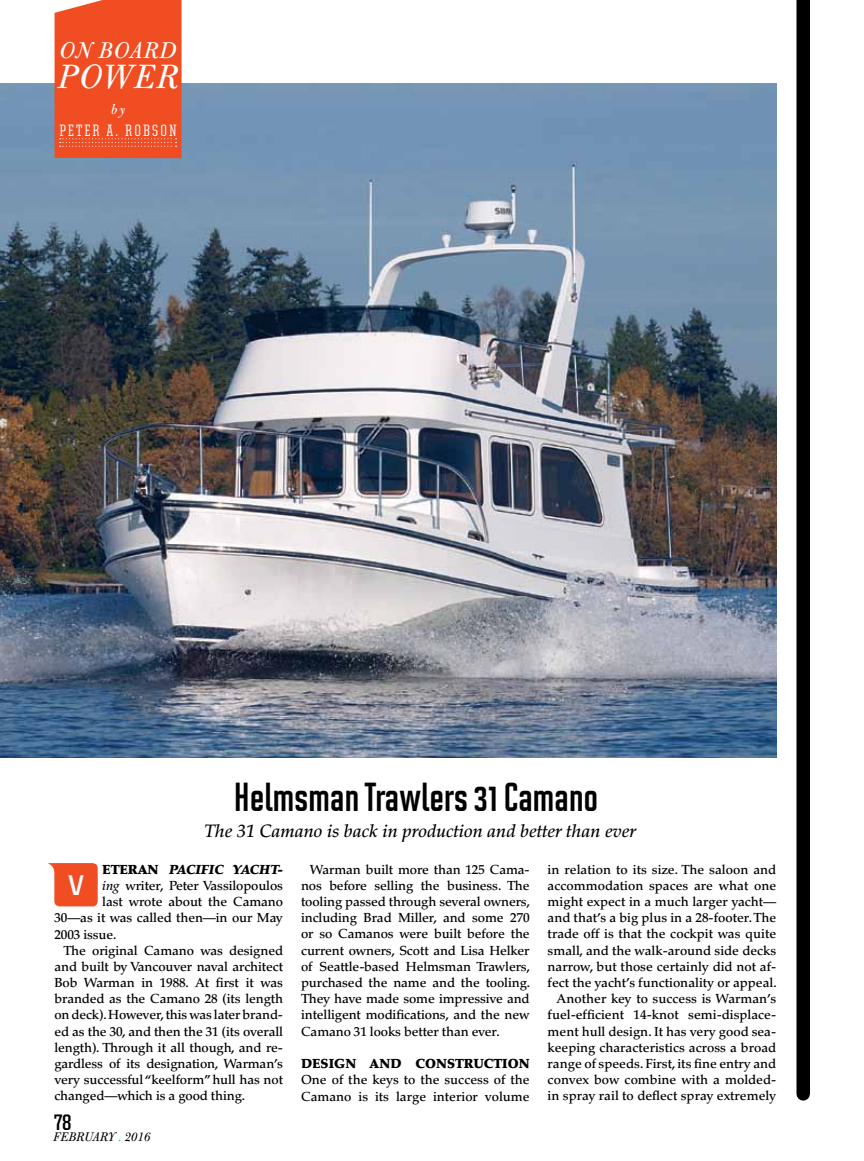
<style>
.page{position:relative;width:864px;height:1161px;background:#fff}
.page>*{position:absolute;margin:0;border:0;box-sizing:border-box;transform-origin:0 0}
.t1{font:700 40.5px "Solano Gothic MVB Pro";letter-spacing:-.01em;color:#000;scale:.93 1}
.t2{font:italic 36.15px "Bulmer MT Std";color:#fff}
.t3{font:700 28.5px "United Sans Reg";color:#fff}
.t4{font:italic 24.45px "Bulmer MT Std";letter-spacing:.025em;color:#fff}
.t5{font:700 22.5px "United Serif Cond";color:#000}
.t6{font:italic 500 18px "Palatino LT Std";color:#000}
.t7{font:500 16.5px "United Serif Cond";letter-spacing:.14em;color:#fff}
.t8{font:italic 15px "Bulmer MT Std";color:#fff}
.t9{font:italic 13.5px "Bulmer MT Std";letter-spacing:-.01em;color:#000}
.t10{font:500 13.2px/16.2px "Palatino LT Std";color:#000;text-align:justify}
.t11{font:900 13.2px "Palatino LT Std";color:#000}
.t12{font:italic 900 13.2px "Palatino LT Std";letter-spacing:-.01em;color:#000}
.s1{font-style:normal}
.s2{font-style:italic}
.s3{color:#00b9f1}
</style>
<div class="page">
<div style="left:796px;top:0;width:14px;height:1094px;background:#000"></div>
<img style="left:0;top:84px;width:777px;height:673px">
<svg style="left:47px;top:863px;width:51px;height:43px;background:#f26743"></svg>
<div style="left:55px;top:0;width:127px;height:158px;background:#f04d23"></div>
<h3 class="t4" style="left:59px;top:36px;width:119px">ON BOARD</h3>
<h2 class="t2" style="left:57px;top:56px;width:123px">POWER</h2>
<p class="t8" style="left:111px;top:101px;width:16px">BY</p>
<p class="t7" style="left:60px;top:122px;width:118px">PETER A. ROBSON</p>
<h1 class="t1" style="left:233px;top:775px;width:394px">Helmsman Trawlers 31 Camano</h1>
<h3 class="t6" style="left:204px;top:820px;width:433px">The 31 Camano is back in production and better than ever</h3>
<p class="t12" style="left:102px;top:861px;width:182px"><span class="s1">ETERAN</span> PACIFIC YACHT-</p>
<p class="t10" style="left:102px;top:878px;width:182px"><span class="s2">ing</span> writer, Peter Vassilopoulos</p>
<p class="t10" style="left:102px;top:894px;width:182px">last wrote about the Camano</p>
<p class="t10" style="left:54px;top:910px;width:230px">30—as it was called then—in our May</p>
<p class="t10" style="left:54px;top:926px;width:63px">2003 issue.</p>
<p class="t10" style="left:63px;top:942px;width:221px">The original Camano was designed</p>
<p class="t10" style="left:54px;top:959px;width:230px">and built by Vancouver naval architect</p>
<p class="t10" style="left:54px;top:975px;width:230px">Bob Warman in 1988. At first it was</p>
<p class="t10" style="left:54px;top:991px;width:230px">branded as the Camano 28 (its length</p>
<p class="t10" style="left:54px;top:1007px;width:230px">on deck). However, this was later brand-</p>
<p class="t10" style="left:54px;top:1023px;width:230px">ed as the 30, and then the 31 (its overall</p>
<p class="t10" style="left:54px;top:1040px;width:230px">length). Through it all though, and re-</p>
<p class="t10" style="left:54px;top:1056px;width:230px">gardless of its designation, Warman’s</p>
<p class="t10" style="left:54px;top:1072px;width:230px">very successful “keelform” hull has not</p>
<p class="t10" style="left:54px;top:1088px;width:192px">changed—which is a good thing.</p>
<h3 class="t3" style="left:68px;top:869px;width:17px">V</h3>
<h3 class="t5" style="left:54px;top:1111px;width:19px">78</h3>
<p class="t9" style="left:53px;top:1129px;width:99px">FEBRUARY <span class="s3">.</span> 2016</p>
<p class="t10" style="left:301px;top:861px;width:231px;text-indent:9px">Warman built more than 125 Cama&shy;nos before selling the business. The tooling passed through several owners, including Brad Miller, and some 270 or so Camanos were built before the current owners, Scott and Lisa Helker of Seattle-based Helmsman Trawlers, purchased the name and the tooling.<br>They have made some impressive and intelligent modifications, and the new Camano 31 looks better than ever.</p>
<p class="t11" style="left:301px;top:1056px;width:230px">DESIGN AND CONSTRUCTION</p>
<p class="t10" style="left:301px;top:1072px;width:230px">One of the keys to the success of the<br>Camano is its large interior volume</p>
<p class="t10" style="left:548px;top:861px;width:231px;text-align:right">in relation to its size. The saloon and accommodation spaces are what one might expect in a much larger yacht— and that’s a big plus in a 28-footer. The trade off is that the cockpit was quite small, and the walk-around side decks narrow, but those certainly did not af&shy;fect the yacht’s functionality or appeal.<br>Another key to success is Warman’s fuel-efficient 14-knot semi-displace&shy;ment hull design. It has very good sea&shy;keeping characteristics across a broad range of speeds. First, its fine entry and convex bow combine with a molded&shy;in spray rail to deflect spray extremely</p>
</div>
